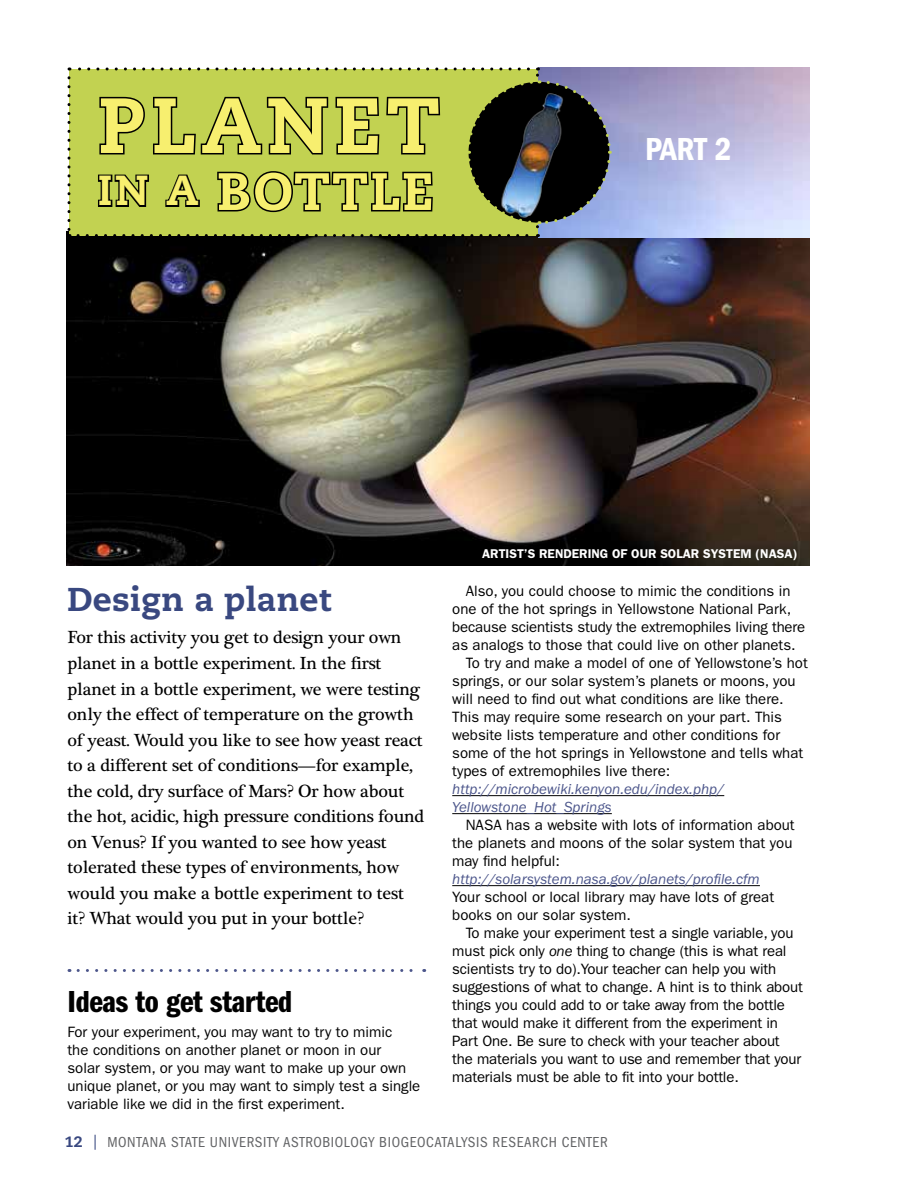
<style>
.page{position:relative;width:918px;height:1188px;background:#fff}
.page>*{position:absolute;margin:0;border:0;box-sizing:border-box;transform-origin:0 0}
.t1{font:800 78px "Caecilia LT Std";letter-spacing:.07em;color:#f7ef6f}
.t2{font:800 52.5px "Caecilia LT Std";letter-spacing:.04em;color:#f7ef6f}
.t3{font:800 33px "Caecilia LT Std";color:#394880}
.t4{font:33px "ITC Franklin Gothic Std Dm Cd";color:#fff}
.t5{font:31.5px "ITC Franklin Gothic Std Dm Cp";letter-spacing:-.01em;color:#000;scale:1.14 1}
.t6{font:18px/25.5px "Plantagenet Cherokee";letter-spacing:-.01em;color:#000}
.t7{font:15px/18px "ITC Franklin Gothic Std";color:#000}
.t8{font:italic 15px/18px "ITC Franklin Gothic Std";color:#4c568b}
.t9{font:condensed 15px "ITC Franklin Gothic Std";letter-spacing:.04em;color:#636466}
.t10{font:600 12.75px "ITC Franklin Gothic Std";color:#fff}
.s1{font-size:42px}
.s2{font-style:italic}
.s3{font-family:"Caecilia LT Std";font-weight:800;font-stretch:normal;color:#394880}
.s4{color:#394880}
</style>
<div class="page">
<img style="left:67px;top:231px;width:743px;height:335px">
<svg style="left:68px;top:67px;width:544px;height:170px;background:#8c9847"></svg>
<svg style="left:78px;top:969px;width:347px;height:3px"></svg>
<hr style="left:452px;top:795px;width:272px;height:1px;background:#000">
<hr style="left:452px;top:813px;width:160px;height:1px;background:#000">
<hr style="left:452px;top:885px;width:308px;height:1px;background:#000">
<h1 class="t1" style="left:98px;top:77px;width:344px">Planet</h1>
<h2 class="t2" style="left:98px;top:159px;width:337px"><span class="s1">in a</span> Bottle</h2>
<h3 class="t4" style="left:645px;top:130px;width:88px">PART 2</h3>
<h3 class="t3" style="left:68px;top:579px;width:266px">Design a planet</h3>
<p class="t6" style="left:68px;top:625px;width:359px">For this activity you get to design your own planet in a bottle experiment. In the first planet in a bottle experiment, we were testing only the effect of temperature on the growth of yeast. Would you like to see how yeast react to a different set of conditions—for example, the cold, dry surface of Mars? Or how about the hot, acidic, high pressure conditions found on Venus? If you wanted to see how yeast tolerated these types of environments, how would you make a bottle experiment to test it? What would you put in your bottle?</p>
<h3 class="t5" style="left:68px;top:985px;width:199px">Ideas to get started</h3>
<p class="t7" style="left:68px;top:1023px;width:354px">For your experiment, you may want to try to mimic<br>the conditions on another planet or moon in our<br>solar system, or you may want to make up your own unique planet, or you may want to simply test a single variable like we did in the first experiment.</p>
<p class="t10" style="left:482px;top:546px;width:24px">ARTIST</p>
<p class="t10" style="left:524px;top:546px;width:146px">’S RENDERING OF OUR SOLA</p>
<p class="t10" style="left:691px;top:546px;width:21px">R SYST</p>
<p class="t10" style="left:733px;top:546px;width:66px">EM (NASA)</p>
<p class="t7" style="left:466px;top:582px;width:326px">Also, you could choose to mimic the conditions in</p>
<p class="t7" style="left:452px;top:600px;width:340px">one of the hot springs in Yellowstone National Park,</p>
<p class="t7" style="left:452px;top:618px;width:355px">because scientists study the extremophiles living there</p>
<p class="t7" style="left:452px;top:636px;width:345px">as analogs to those that could live on other planets.</p>
<p class="t7" style="left:466px;top:654px;width:344px">To try and make a model of one of Yellowstone’s hot</p>
<p class="t7" style="left:452px;top:672px;width:345px">springs, or our solar system’s planets or moons, you</p>
<p class="t7" style="left:452px;top:690px;width:333px">will need to find out what conditions are like there.</p>
<p class="t7" style="left:452px;top:708px;width:331px">This may require some research on your part. This</p>
<p class="t7" style="left:452px;top:726px;width:329px">website lists temperature and other conditions for</p>
<p class="t7" style="left:452px;top:744px;width:352px">some of the hot springs in Yellowstone and tells what</p>
<p class="t7" style="left:452px;top:762px;width:220px">types of extremophiles live there:</p>
<p class="t8" style="left:452px;top:780px;width:274px">http://microbewiki.kenyon.edu/index.php/<br>Yellowstone_Hot_Springs</p>
<p class="t7" style="left:452px;top:816px;width:344px;text-indent:14px">NASA has a website with lots of information about the planets and moons of the solar system that you may find helpful:</p>
<p class="t8" style="left:452px;top:870px;width:309px">http://solarsystem.nasa.gov/planets/profile.cfm</p>
<p class="t7" style="left:452px;top:888px;width:323px">Your school or local library may have lots of great books on our solar system.</p>
<p class="t7" style="left:452px;top:924px;width:352px;text-indent:14px">To make your experiment test a single variable, you must pick only <span class="s2">one</span> thing to change (this is what real scientists try to do).Your teacher can help you with suggestions of what to change. A hint is to think about things you could add to or take away from the bottle that would make it different from the experiment in Part One. Be sure to check with your teacher about the materials you want to use and remember that your materials must be able to fit into your bottle.</p>
<p class="t9" style="left:65px;top:1134px;width:63px"><span class="s3">12</span> <span class="s4">|</span> MONTANA</p>
<p class="t9" style="left:171px;top:1134px;width:16px">STATE</p>
<p class="t9" style="left:210px;top:1134px;width:37px">UNIVERSITY</p>
<p class="t9" style="left:283px;top:1134px;width:9px">ASTROBIOLOGY</p>
<p class="t9" style="left:379px;top:1134px;width:9px">BIOGEOCATALYSIS</p>
<p class="t9" style="left:493px;top:1134px;width:9px">RESEARCH</p>
<p class="t9" style="left:562px;top:1134px;width:9px">CENTER</p>
</div>
